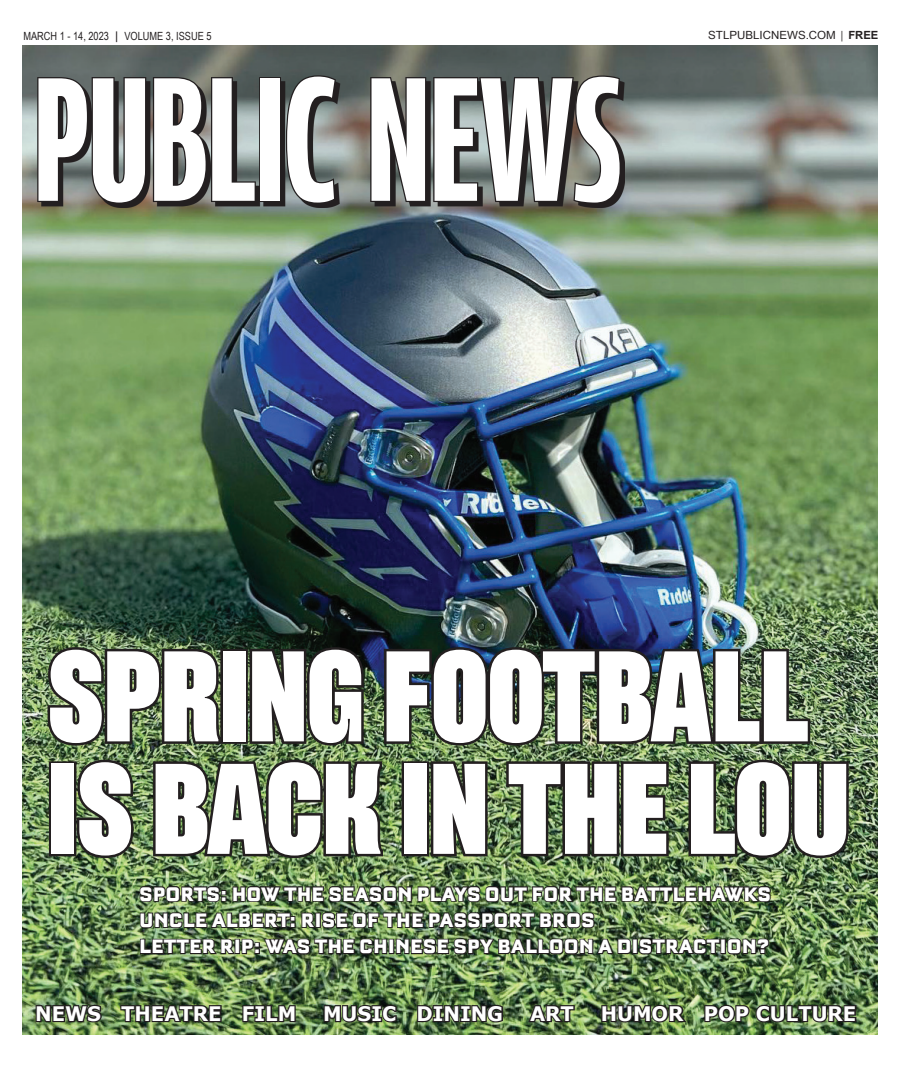
<style>
.page{position:relative;width:900px;height:1080px;background:#fff}
.page>*{position:absolute;margin:0;border:0;box-sizing:border-box;transform-origin:0 0}
.t1{font:500 extra-condensed 175px "Coegit W01";color:#fff}
.t2{font:112.5px/112.5px "Pressuru";color:#fff}
.t3{font:900 23.75px/26.2px "Bourgeois";color:#fff}
.t4{font:700 20px "Verdana";color:#fff}
.t5{font:11.25px "Arial Narrow";color:#231f20}
.t6{font:11.25px "Arial Narrow";color:#231f20;scale:1.25 1}
.s1{font-family:"Verdana"}
.s2{font-family:"Arial";font-weight:700}
</style>
<div class="page">
<img style="left:22px;top:45px;width:856px;height:990px">
<svg style="left:34px;top:1002px;width:69px;height:25px;background:#47563b"></svg>
<svg style="left:119px;top:1002px;width:104px;height:21px;background:#3f4a33"></svg>
<svg style="left:241px;top:999px;width:56px;height:24px"></svg>
<svg style="left:322px;top:999px;width:76px;height:25px;background:#46543a"></svg>
<svg style="left:416px;top:1002px;width:88px;height:22px;background:#414d35"></svg>
<svg style="left:527px;top:1002px;width:49px;height:21px"></svg>
<svg style="left:600px;top:999px;width:89px;height:25px;background:#48573b"></svg>
<img style="left:703px;top:1003px;width:155px;height:21px">
<img style="left:139px;top:885px;width:633px;height:18px">
<img style="left:139px;top:911px;width:156px;height:18px">
<img style="left:301px;top:911px;width:294px;height:18px">
<img style="left:139px;top:937px;width:249px;height:19px">
<div style="left:389px;top:939px;width:5px;height:15px;border:2px solid #231f20"></div>
<img style="left:395px;top:938px;width:237px;height:18px">
<div style="left:632px;top:939px;width:6px;height:15px;border:2px solid #231f20"></div>
<svg style="left:638px;top:938px;width:132px;height:18px;background:#46533b"></svg>
<svg style="left:41px;top:79px;width:584px;height:129px;background:#61605c"></svg>
<svg style="left:36px;top:76px;width:221px;height:129px;background:#3e3d3c"></svg>
<div style="left:259px;top:77px;width:22px;height:125px;border:2px solid #231f20"></div>
<svg style="left:285px;top:74px;width:52px;height:131px;background:#4d504f"></svg>
<svg style="left:369px;top:45px;width:253px;height:212px;background:#4a4f4d"></svg>
<img style="left:45px;top:645px;width:178px;height:103px">
<div style="left:220px;top:649px;width:28px;height:95px;border:5px solid #231f20"></div>
<img style="left:247px;top:645px;width:119px;height:103px">
<img style="left:382px;top:645px;width:431px;height:103px">
<div style="left:49px;top:761px;width:27px;height:95px;border:5px solid #231f20"></div>
<img style="left:74px;top:757px;width:62px;height:104px">
<img style="left:151px;top:757px;width:234px;height:104px">
<div style="left:402px;top:761px;width:27px;height:95px;border:5px solid #231f20"></div>
<img style="left:428px;top:759px;width:62px;height:100px">
<img style="left:504px;top:759px;width:167px;height:100px">
<img style="left:686px;top:757px;width:165px;height:104px">
<p class="t5" style="left:23px;top:28px;width:190px">MARCH 1 - 14, 2023 <span class="s1">|</span> VOLUME 3, ISSUE 5</p>
<h1 class="t1" style="left:34px;top:46px;width:589px">PUBLIC NEWS</h1>
<p class="t6" style="left:708px;top:27px;width:138px">STLPUBLICNEWS.COM | <span class="s2">FREE</span></p>
<h2 class="t2" style="left:48px;top:642px;width:803px">SPRING FOOTBALL<br>IS BACK IN THE LOU</h2>
<p class="t3" style="left:139px;top:881px;width:633px">SPORTS: HOW THE SEASON PLAYS OUT FOR THE BATTLEHAWKS<br>UNCLE ALBERT: RISE OF THE PASSPORT BROS<br>LETTER RIP: WAS THE CHINESE SPY BALLOON A DISTRACTION?</p>
<p class="t4" style="left:35px;top:999px;width:263px">NEWS THEATRE FILM</p>
<p class="t4" style="left:323px;top:999px;width:182px">MUSIC DINING</p>
<p class="t4" style="left:530px;top:999px;width:45px">ART</p>
<p class="t4" style="left:601px;top:999px;width:257px">HUMOR POP CULTURE</p>
</div>
